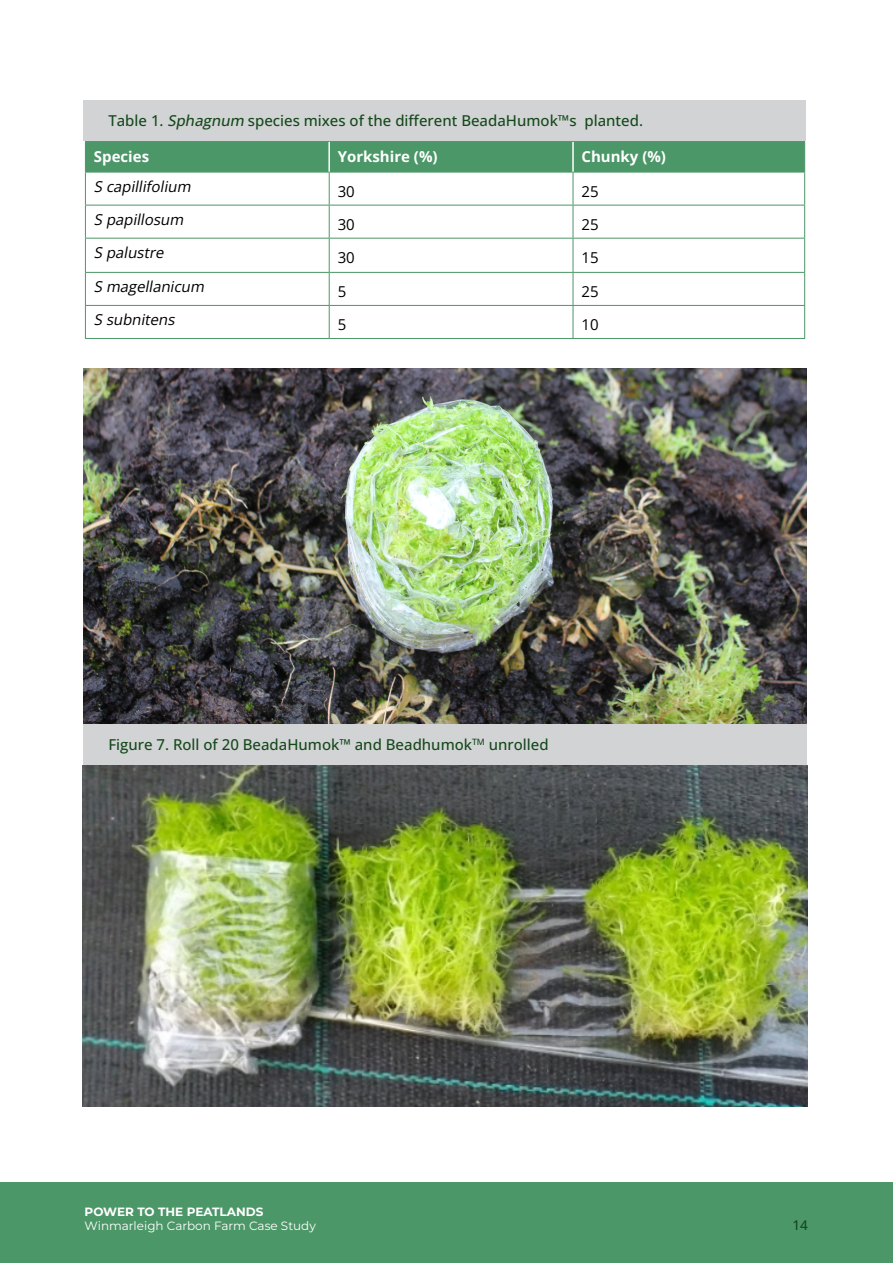
<style>
.page{position:relative;width:893px;height:1263px;background:#fff}
.page>*{position:absolute;margin:0;border:0;box-sizing:border-box;transform-origin:0 0}
.t1{font:500 15px "Open Sans";color:#15481b}
.t2{font:italic 15px "Open Sans";color:#000}
.t3{font:700 15px "Open Sans";color:#fff}
.t4{font:15px "Open Sans";color:#000}
.t5{font:500 13.5px "Open Sans";color:#15481b}
.t6{font:12px "Montserrat";color:#fff}
.t7{font:700 12px "Montserrat";color:#fff}
.s1{font-style:italic}
</style>
<div class="page">
<div style="left:0;top:1182px;width:893px;height:81px;background:#4b9767"></div>
<div style="left:86px;top:142px;width:718px;height:30px;background:#4b9767"></div>
<hr style="left:85px;top:172px;width:1px;height:33px;background:#4b9767">
<hr style="left:329px;top:172px;width:1px;height:33px;background:#4b9767">
<hr style="left:573px;top:172px;width:1px;height:33px;background:#4b9767">
<hr style="left:804px;top:172px;width:1px;height:33px;background:#4b9767">
<hr style="left:85px;top:205px;width:244px;height:1px;background:#4b9767">
<hr style="left:85px;top:205px;width:1px;height:33px;background:#4b9767">
<hr style="left:329px;top:205px;width:244px;height:1px;background:#4b9767">
<hr style="left:329px;top:205px;width:1px;height:33px;background:#4b9767">
<hr style="left:573px;top:205px;width:232px;height:1px;background:#4b9767">
<hr style="left:573px;top:205px;width:1px;height:33px;background:#4b9767">
<hr style="left:804px;top:205px;width:1px;height:33px;background:#4b9767">
<hr style="left:85px;top:238px;width:244px;height:1px;background:#4b9767">
<hr style="left:85px;top:239px;width:1px;height:33px;background:#4b9767">
<hr style="left:329px;top:238px;width:244px;height:1px;background:#4b9767">
<hr style="left:329px;top:239px;width:1px;height:33px;background:#4b9767">
<hr style="left:573px;top:238px;width:232px;height:1px;background:#4b9767">
<hr style="left:573px;top:239px;width:1px;height:33px;background:#4b9767">
<hr style="left:804px;top:239px;width:1px;height:33px;background:#4b9767">
<hr style="left:85px;top:272px;width:244px;height:1px;background:#4b9767">
<hr style="left:85px;top:273px;width:1px;height:32px;background:#4b9767">
<hr style="left:329px;top:272px;width:244px;height:1px;background:#4b9767">
<hr style="left:329px;top:273px;width:1px;height:32px;background:#4b9767">
<hr style="left:573px;top:272px;width:232px;height:1px;background:#4b9767">
<hr style="left:573px;top:273px;width:1px;height:32px;background:#4b9767">
<hr style="left:804px;top:273px;width:1px;height:32px;background:#4b9767">
<hr style="left:85px;top:305px;width:244px;height:1px;background:#4b9767">
<hr style="left:85px;top:306px;width:1px;height:32px;background:#4b9767">
<hr style="left:329px;top:305px;width:244px;height:1px;background:#4b9767">
<hr style="left:329px;top:306px;width:1px;height:32px;background:#4b9767">
<hr style="left:573px;top:305px;width:232px;height:1px;background:#4b9767">
<hr style="left:573px;top:306px;width:1px;height:32px;background:#4b9767">
<hr style="left:804px;top:306px;width:1px;height:32px;background:#4b9767">
<hr style="left:85px;top:338px;width:244px;height:1px;background:#4b9767">
<hr style="left:329px;top:338px;width:244px;height:1px;background:#4b9767">
<hr style="left:573px;top:338px;width:232px;height:1px;background:#4b9767">
<hr style="left:85px;top:141px;width:244px;height:1px;background:#4b9767">
<hr style="left:85px;top:142px;width:1px;height:30px;background:#4b9767">
<hr style="left:329px;top:141px;width:244px;height:1px;background:#4b9767">
<hr style="left:573px;top:141px;width:232px;height:1px;background:#4b9767">
<hr style="left:804px;top:142px;width:1px;height:30px;background:#4b9767">
<hr style="left:85px;top:172px;width:244px;height:1px;background:#4b9767">
<hr style="left:329px;top:172px;width:244px;height:1px;background:#4b9767">
<hr style="left:573px;top:172px;width:232px;height:1px;background:#4b9767">
<hr style="left:328px;top:142px;width:2px;height:30px;background:#fff">
<hr style="left:572px;top:142px;width:2px;height:30px;background:#fff">
<img style="left:83px;top:368px;width:723px;height:356px">
<div style="left:83px;top:724px;width:724px;height:41px;background:#d1d3d4"></div>
<div style="left:83px;top:100px;width:723px;height:41px;background:#d1d3d4"></div>
<img style="left:83px;top:765px;width:724px;height:341px">
<p class="t1" style="left:108px;top:110px;width:536px">Table 1. <span class="s1">Sphagnum</span> species mixes of the different BeadaHumok™s planted.</p>
<p class="t3" style="left:94px;top:145px;width:57px">Species</p>
<p class="t3" style="left:338px;top:145px;width:101px">Yorkshire (%)</p>
<p class="t3" style="left:581px;top:145px;width:86px">Chunky (%)</p>
<p class="t2" style="left:94px;top:176px;width:102px">S capillifolium</p>
<p class="t4" style="left:338px;top:181px;width:19px">30</p>
<p class="t4" style="left:581px;top:181px;width:19px">25</p>
<p class="t2" style="left:94px;top:209px;width:94px">S papillosum</p>
<p class="t4" style="left:338px;top:214px;width:19px">30</p>
<p class="t4" style="left:581px;top:214px;width:19px">25</p>
<p class="t2" style="left:94px;top:242px;width:75px">S palustre</p>
<p class="t4" style="left:338px;top:247px;width:19px">30</p>
<p class="t4" style="left:581px;top:247px;width:19px">15</p>
<p class="t2" style="left:94px;top:277px;width:115px">S magellanicum</p>
<p class="t4" style="left:338px;top:281px;width:10px">5</p>
<p class="t4" style="left:581px;top:281px;width:19px">25</p>
<p class="t2" style="left:94px;top:310px;width:86px">S subnitens</p>
<p class="t4" style="left:338px;top:314px;width:10px">5</p>
<p class="t4" style="left:581px;top:314px;width:19px">10</p>
<p class="t1" style="left:108px;top:734px;width:442px">Figure 7. Roll of 20 BeadaHumok™ and Beadhumok<sup>TM</sup> unrolled</p>
<p class="t7" style="left:85px;top:1203px;width:180px">POWER TO THE PEATLANDS</p>
<p class="t6" style="left:85px;top:1218px;width:233px">Winmarleigh Carbon Farm Case Study</p>
<p class="t5" style="left:792px;top:1215px;width:17px">14</p>
</div>
